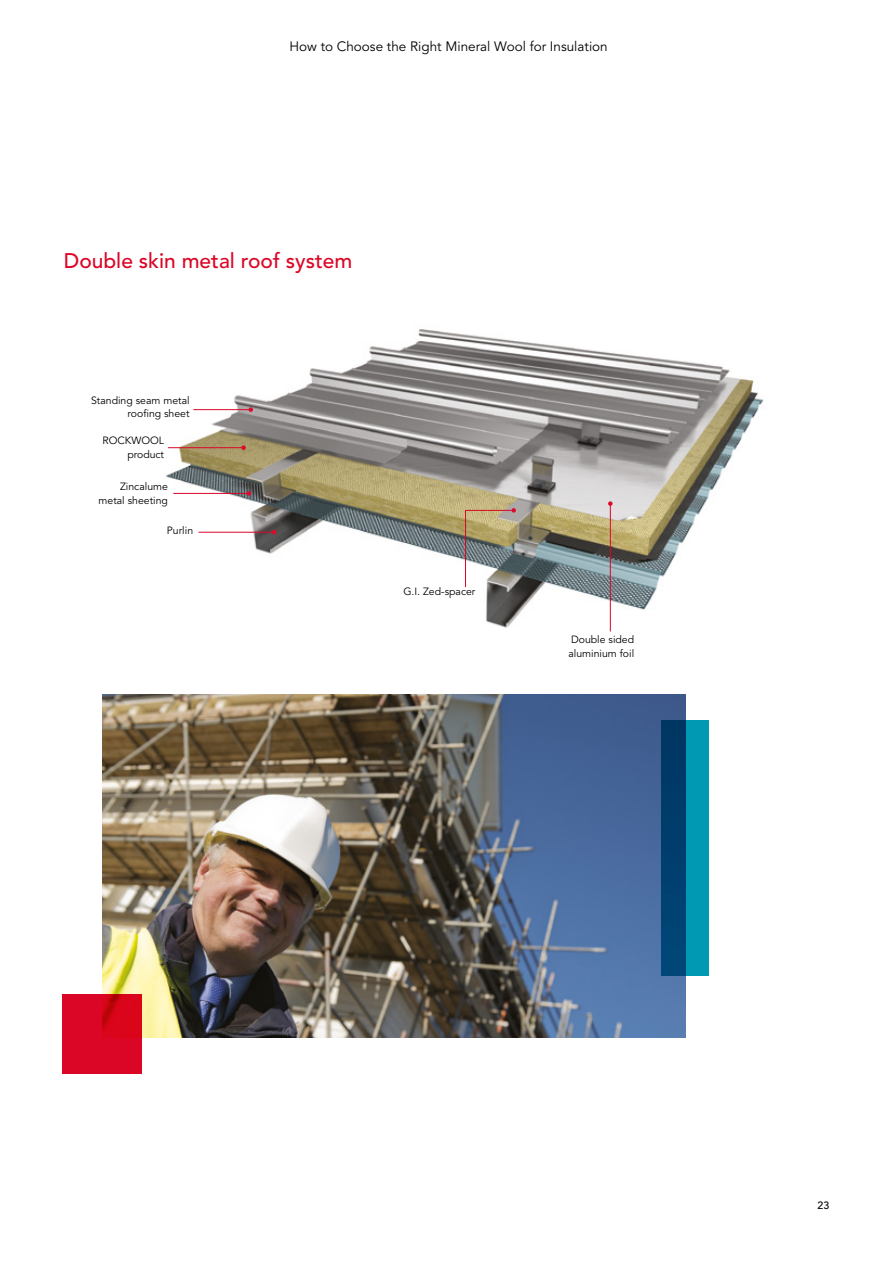
<style>
.page{position:relative;width:893px;height:1263px;background:#fff}
.page>*{position:absolute;margin:0;border:0;box-sizing:border-box;transform-origin:0 0}
.t1{font:500 21px "Avenir LT Std";color:#db0626}
.t2{font:13.5px "Avenir LT Std";color:#000}
.t3{font:10.5px/13.5px "Avenir LT Std";color:#000;text-align:right}
.t4{font:500 10.5px "Avenir LT Std";color:#000}
</style>
<div class="page">
<img style="left:166px;top:329px;width:598px;height:303px">
<img style="left:102px;top:695px;width:583px;height:342px">
<svg style="left:661px;top:721px;width:47px;height:255px;background:#00688d"></svg>
<hr style="left:193px;top:409px;width:57px;height:1px;background:#db0626">
<svg style="left:248px;top:407px;width:5px;height:5px"></svg>
<hr style="left:168px;top:447px;width:76px;height:1px;background:#db0626">
<svg style="left:241px;top:445px;width:5px;height:5px"></svg>
<hr style="left:173px;top:493px;width:76px;height:1px;background:#db0626">
<svg style="left:247px;top:491px;width:4px;height:5px"></svg>
<hr style="left:199px;top:532px;width:75px;height:1px;background:#db0626">
<svg style="left:272px;top:530px;width:4px;height:4px"></svg>
<svg style="left:465px;top:508px;width:51px;height:80px;background:#a79e8a"></svg>
<svg style="left:608px;top:501px;width:5px;height:5px"></svg>
<hr style="left:610px;top:504px;width:1px;height:127px;background:#db0626">
<div style="left:63px;top:994px;width:79px;height:79px;background:#db0626"></div>
<p class="t2" style="left:289px;top:38px;width:320px">How to Choose the Right Mineral Wool for Insulation</p>
<h1 class="t1" style="left:64px;top:249px;width:290px">Double skin metal roof system</h1>
<p class="t3" style="left:91px;top:394px;width:100px">Standing seam metal roofing sheet</p>
<p class="t3" style="left:102px;top:434px;width:63px">ROCKWOOL product</p>
<p class="t3" style="left:99px;top:480px;width:71px">Zincalume metal sheeting</p>
<p class="t3" style="left:167px;top:524px;width:28px">Purlin</p>
<p class="t3" style="left:403px;top:585px;width:74px">G.I. Zed-spacer</p>
<p class="t3" style="left:568px;top:633px;width:67px;text-align:left">Double sided aluminium foil</p>
<p class="t4" style="left:817px;top:1199px;width:13px">23</p>
</div>
